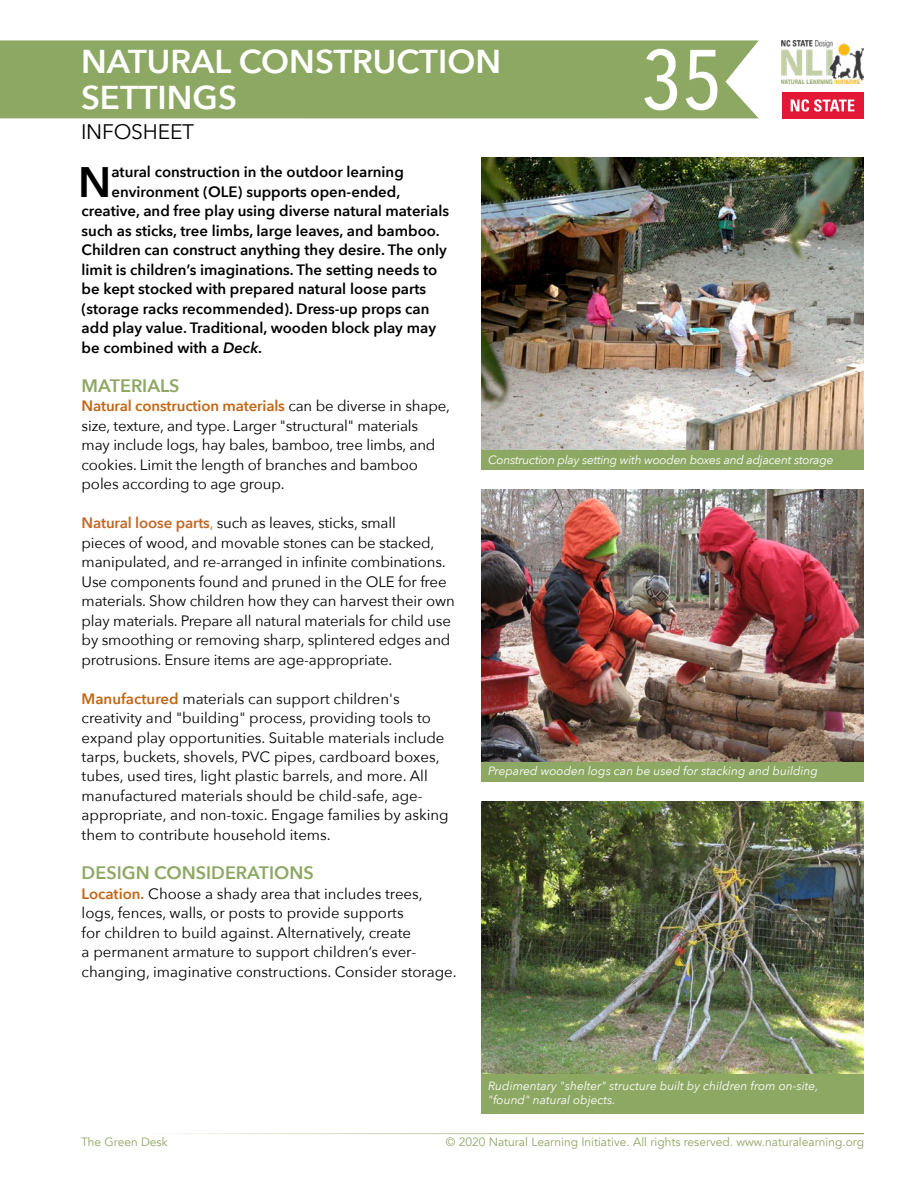
<style>
.page{position:relative;width:918px;height:1188px;background:#fff}
.page>*{position:absolute;margin:0;border:0;box-sizing:border-box;transform-origin:0 0}
.t1{font:500 84px "Avenir Next Condensed";color:#fff}
.t2{font:600 42.6px "Avenir Next";color:#000}
.t3{font:600 33px/36px "Avenir Next";color:#fff}
.t4{font:21px "Avenir Next";letter-spacing:-.01em;color:#000}
.t5{font:600 18px "Avenir Next";color:#8da863}
.t6{font:15px/19.5px "Avenir Next";letter-spacing:-.01em;color:#000}
.t7{font:600 15px "Avenir Next";color:#000}
.t8{font:italic 12px/14.4px "Avenir Next";color:#fff}
.t9{font:12px "Avenir";color:#8da863}
.t10{font:italic 12px "Avenir Next";letter-spacing:-.02em;color:#fff}
.s1{font-style:italic}
.s2{font-weight:600;color:#c16716}
.s3{font-weight:600;color:#c06829}
.s4{color:#c06829}
</style>
<div class="page">
<img style="left:482px;top:801px;width:382px;height:273px">
<img style="left:482px;top:158px;width:382px;height:292px">
<img style="left:482px;top:489px;width:382px;height:273px">
<div style="left:482px;top:450px;width:382px;height:20px;background:#8da863"></div>
<div style="left:482px;top:1074px;width:382px;height:39px;background:#8da863"></div>
<div style="left:482px;top:762px;width:382px;height:20px;background:#8da863"></div>
<img style="left:782px;top:40px;width:82px;height:43px">
<div style="left:0;top:40px;width:759px;height:78px;background:#8da863"></div>
<div style="left:783px;top:92px;width:81px;height:26px;background:#e31837"></div>
<svg style="left:791px;top:99px;width:63px;height:13px"></svg>
<h3 class="t3" style="left:81px;top:43px;width:422px">NATURAL CONSTRUCTION<br>SETTINGS</h3>
<h3 class="t4" style="left:81px;top:113px;width:115px">INFOSHEET</h3>
<h1 class="t1" style="left:642px;top:29px;width:82px">35</h1>
<h2 class="t2" style="left:78px;top:145px;width:35px">N</h2>
<p class="t7" style="left:111px;top:159px;width:294px">atural construction in the outdoor learning</p>
<p class="t7" style="left:111px;top:178px;width:290px">environment (OLE) supports open-ended,</p>
<p class="t7" style="left:82px;top:198px;width:369px">creative, and free play using diverse natural materials</p>
<p class="t7" style="left:82px;top:217px;width:360px">such as sticks, tree limbs, large leaves, and bamboo.</p>
<p class="t7" style="left:82px;top:237px;width:367px">Children can construct anything they desire. The only</p>
<p class="t7" style="left:82px;top:256px;width:357px">limit is children’s imaginations. The setting needs to</p>
<p class="t7" style="left:82px;top:276px;width:346px">be kept stocked with prepared natural loose parts</p>
<p class="t7" style="left:82px;top:295px;width:349px">(storage racks recommended). Dress-up props can</p>
<p class="t7" style="left:82px;top:315px;width:356px">add play value. Traditional, wooden block play may</p>
<p class="t7" style="left:82px;top:334px;width:182px">be combined with a <span class="s1">Deck</span>.</p>
<p class="t5" style="left:82px;top:370px;width:100px">MATERIALS</p>
<p class="t6" style="left:82px;top:395px;width:370px"><span class="s2">Natural construction materials</span> can be diverse in shape, size, texture, and type. Larger "structural" materials may include logs, hay bales, bamboo, tree limbs, and cookies. Limit the length of branches and bamboo poles according to age group.</p>
<p class="t6" style="left:82px;top:512px;width:375px"><span class="s3">Natural loose parts</span><span class="s4">,</span> such as leaves, sticks, small<br>pieces of wood, and movable stones can be stacked, manipulated, and re-arranged in infinite combinations.<br>Use components found and pruned in the OLE for free materials. Show children how they can harvest their own play materials. Prepare all natural materials for child use by smoothing or removing sharp, splintered edges and protrusions. Ensure items are age-appropriate.</p>
<p class="t6" style="left:82px;top:688px;width:369px"><span class="s2">Manufactured</span> materials can support children's creativity and "building" process, providing tools to expand play opportunities. Suitable materials include tarps, buckets, shovels, PVC pipes, cardboard boxes, tubes, used tires, light plastic barrels, and more. All manufactured materials should be child-safe, age&shy;appropriate, and non-toxic. Engage families by asking them to contribute household items.</p>
<p class="t5" style="left:82px;top:857px;width:234px">DESIGN CONSIDERATIONS</p>
<p class="t6" style="left:82px;top:883px;width:377px"><span class="s2">Location.</span> Choose a shady area that includes trees, logs, fences, walls, or posts to provide supports<br>for children to build against. Alternatively, create<br>a permanent armature to support children’s ever&shy;changing, imaginative constructions. Consider storage.</p>
<p class="t10" style="left:488px;top:449px;width:347px">Construction play setting with wooden boxes and adjacent storage</p>
<p class="t8" style="left:488px;top:763px;width:331px">Prepared wooden logs can be used for stacking and building</p>
<p class="t8" style="left:488px;top:1078px;width:332px">Rudimentary "shelter" structure built by children from on-site, "found" natural objects.</p>
<p class="t9" style="left:81px;top:1135px;width:88px">The Green Desk</p>
<p class="t9" style="left:446px;top:1135px;width:420px">© 2020 Natural Learning Initiative. All rights reserved. www.naturalearning.org</p>
</div>
